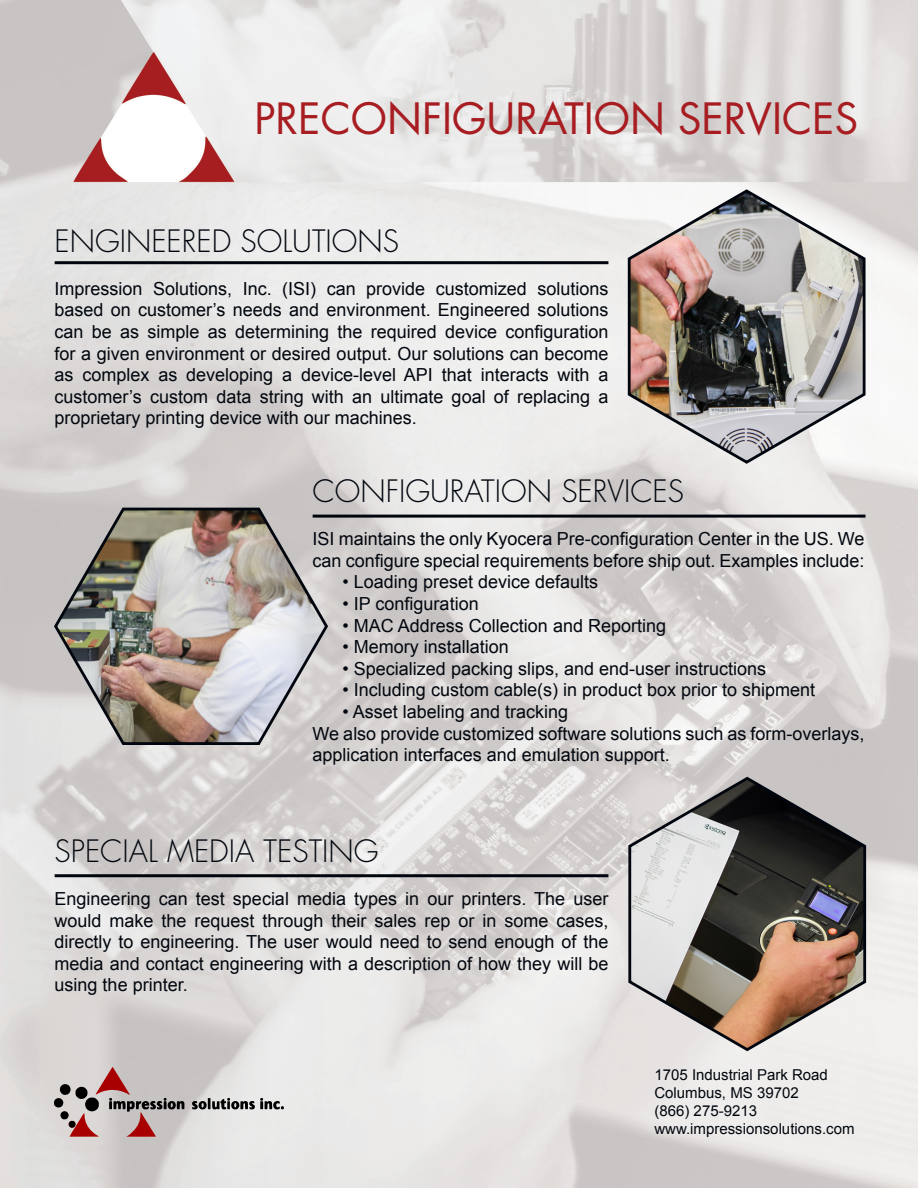
<style>
.page{position:relative;width:918px;height:1188px;background:#fff}
.page>*{position:absolute;margin:0;border:0;box-sizing:border-box;transform-origin:0 0}
.t1{font:42px "Futura";color:#a71d21}
.t2{font:300 30px "Futura";color:#01060e}
.t3{font:18px/21.6px "Arial";color:#01060e;text-align:justify}
.t4{font:15px "Arial";color:#01060e}
</style>
<div class="page">
<img style="left:0;top:0;width:918px;height:1188px">
<hr style="left:313px;top:515px;width:553px;height:3px;background:#01060e">
<hr style="left:55px;top:261px;width:553px;height:3px;background:#01060e">
<hr style="left:55px;top:874px;width:553px;height:3px;background:#01060e">
<svg style="left:54px;top:1067px;width:230px;height:70px;background:#c2b6b5"></svg>
<img style="left:625px;top:188px;width:242px;height:277px">
<img style="left:52px;top:505px;width:278px;height:241px">
<svg style="left:626px;top:775px;width:242px;height:278px;background:#978d87"></svg>
<p class="t1" style="left:254px;top:92px;width:605px">PRECONFIGURATION SERVICES</p>
<p class="t2" style="left:55px;top:222px;width:346px">ENGINEERED SOLUTIONS</p>
<p class="t3" style="left:55px;top:278px;width:555px">Impression Solutions, Inc. (ISI) can provide customized solutions based on customer’s needs and environment. Engineered solutions can be as simple as determining the required device configuration for a given environment or desired output. Our solutions can become as complex as developing a device-level API that interacts with a customer’s custom data string with an ultimate goal of replacing a proprietary printing device with our machines.</p>
<p class="t2" style="left:313px;top:473px;width:373px">CONFIGURATION SERVICES</p>
<p class="t3" style="left:313px;top:528px;width:553px">ISI maintains the only Kyocera Pre-configuration Center in the US. We can configure special requirements before ship out. Examples include:</p>
<p class="t3" style="left:343px;top:572px;width:257px">• Loading preset device defaults</p>
<p class="t3" style="left:343px;top:593px;width:138px">• IP configuration</p>
<p class="t3" style="left:343px;top:615px;width:325px">• MAC Address Collection and Reporting</p>
<p class="t3" style="left:343px;top:636px;width:168px">• Memory installation</p>
<p class="t3" style="left:343px;top:658px;width:425px">• Specialized packing slips, and end-user instructions</p>
<p class="t3" style="left:343px;top:680px;width:474px">• Including custom cable(s) in product box prior to shipment</p>
<p class="t3" style="left:343px;top:701px;width:227px">• Asset labeling and tracking</p>
<p class="t3" style="left:313px;top:723px;width:553px">We also provide customized software solutions such as form-overlays, application interfaces and emulation support.</p>
<p class="t2" style="left:55px;top:833px;width:325px">SPECIAL MEDIA TESTING</p>
<p class="t3" style="left:55px;top:888px;width:555px">Engineering can test special media types in our printers. The user would make the request through their sales rep or in some cases, directly to engineering. The user would need to send enough of the media and contact engineering with a description of how they will be using the printer.</p>
<p class="t4" style="left:654px;top:1065px;width:175px">1705 Industrial Park Road</p>
<p class="t4" style="left:654px;top:1083px;width:146px">Columbus, MS 39702</p>
<p class="t4" style="left:654px;top:1101px;width:104px">(866) 275-9213</p>
<p class="t4" style="left:654px;top:1119px;width:202px">www.impressionsolutions.com</p>
</div>
